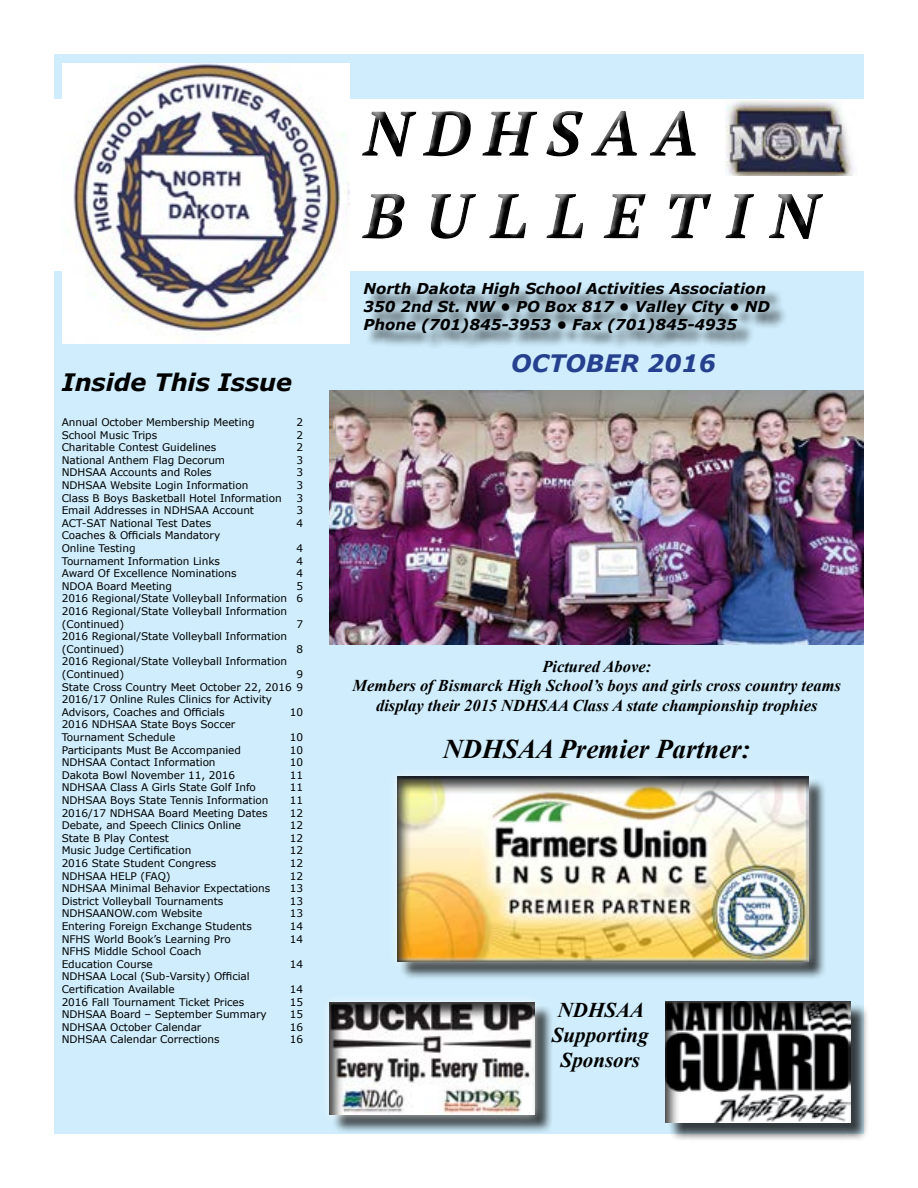
<style>
.page{position:relative;width:918px;height:1188px;background:#fff}
.page>*{position:absolute;margin:0;border:0;box-sizing:border-box;transform-origin:0 0}
.t1{font:italic 700 27px "Times New Roman";color:#000}
.t2{font:italic 700 24px "Verdana";letter-spacing:-.005em;color:#000}
.t3{font:italic 700 24px "Verdana";color:#25408f}
.t4{font:italic 700 21px/25.2px "Times New Roman";color:#000;text-align:center}
.t5{font:italic 700 16.5px/19.8px "Times New Roman";color:#000;text-align:center}
.t6{font:italic 700 15px/18px "Verdana";color:#000}
.t7{font:10.5px/12.6px "Verdana";letter-spacing:-.005em;color:#000}
</style>
<div class="page">
<div style="left:54px;top:54px;width:810px;height:45px;background:#cfedfc"></div>
<div style="left:54px;top:272px;width:810px;height:862px;background:#cfedfc"></div>
<img style="left:63px;top:63px;width:287px;height:281px">
<div style="left:348px;top:92px;width:490px;height:166px;background:#000;opacity:.5"></div>
<div style="left:351px;top:100px;width:481px;height:146px;background:#fff"></div>
<div style="left:353px;top:104px;width:481px;height:146px;background:#000;opacity:.75"></div>
<img style="left:726px;top:101px;width:128px;height:75px">
<div style="left:366px;top:285px;width:421px;height:66px;background:#000;opacity:.75"></div>
<img style="left:330px;top:390px;width:534px;height:254px">
<div style="left:384px;top:767px;width:438px;height:219px;background:#000;opacity:.75"></div>
<div style="left:669px;top:1004px;width:201px;height:138px;background:#000;opacity:.75"></div>
<div style="left:653px;top:992px;width:209px;height:132px;background:#000;opacity:.75"></div>
<div style="left:301px;top:960px;width:284px;height:190px;background:#000;opacity:.75"></div>
<h2 class="t2" style="left:62px;top:367px;width:232px">Inside This Issue</h2>
<p class="t7" style="left:62px;top:416px;width:194px">Annual October Membership Meeting</p>
<p class="t7" style="left:297px;top:416px;width:8px">2</p>
<p class="t7" style="left:62px;top:429px;width:97px">School Music Trips</p>
<p class="t7" style="left:297px;top:429px;width:8px">2</p>
<p class="t7" style="left:62px;top:441px;width:156px">Charitable Contest Guidelines</p>
<p class="t7" style="left:297px;top:441px;width:8px">2</p>
<p class="t7" style="left:62px;top:454px;width:165px">National Anthem Flag Decorum</p>
<p class="t7" style="left:297px;top:454px;width:8px">3</p>
<p class="t7" style="left:62px;top:466px;width:152px">NDHSAA Accounts and Roles</p>
<p class="t7" style="left:297px;top:466px;width:8px">3</p>
<p class="t7" style="left:62px;top:479px;width:188px">NDHSAA Website Login Information</p>
<p class="t7" style="left:297px;top:479px;width:8px">3</p>
<p class="t7" style="left:62px;top:492px;width:222px">Class B Boys Basketball Hotel Information</p>
<p class="t7" style="left:297px;top:492px;width:8px">3</p>
<p class="t7" style="left:62px;top:504px;width:194px">Email Addresses in NDHSAA Account</p>
<p class="t7" style="left:297px;top:504px;width:8px">3</p>
<p class="t7" style="left:62px;top:517px;width:151px">ACT-SAT National Test Dates</p>
<p class="t7" style="left:297px;top:517px;width:8px">4</p>
<p class="t7" style="left:62px;top:529px;width:160px">Coaches &amp; Officials Mandatory<br>Online Testing</p>
<p class="t7" style="left:297px;top:542px;width:8px">4</p>
<p class="t7" style="left:62px;top:555px;width:160px">Tournament Information Links</p>
<p class="t7" style="left:297px;top:555px;width:8px">4</p>
<p class="t7" style="left:62px;top:567px;width:176px">Award Of Excellence Nominations</p>
<p class="t7" style="left:297px;top:567px;width:8px">4</p>
<p class="t7" style="left:62px;top:580px;width:112px">NDOA Board Meeting</p>
<p class="t7" style="left:62px;top:580px;width:243px;text-indent:235px">5<br>2016 Regional/State Volleyball Information 6<br>2016 Regional/State Volleyball Information (Continued)</p>
<p class="t7" style="left:297px;top:618px;width:8px">7</p>
<p class="t7" style="left:62px;top:630px;width:227px">2016 Regional/State Volleyball Information (Continued)</p>
<p class="t7" style="left:297px;top:643px;width:8px">8</p>
<p class="t7" style="left:62px;top:655px;width:227px">2016 Regional/State Volleyball Information (Continued)</p>
<p class="t7" style="left:62px;top:668px;width:243px;text-indent:235px">9<br>State Cross Country Meet October 22, 2016 9<br>2016/17 Online Rules Clinics for Activity<br>Advisors, Coaches and Officials</p>
<p class="t7" style="left:290px;top:706px;width:15px">10</p>
<p class="t7" style="left:62px;top:718px;width:175px">2016 NDHSAA State Boys Soccer<br>Tournament Schedule</p>
<p class="t7" style="left:290px;top:731px;width:15px">10</p>
<p class="t7" style="left:62px;top:744px;width:181px">Participants Must Be Accompanied</p>
<p class="t7" style="left:290px;top:744px;width:15px">10</p>
<p class="t7" style="left:62px;top:756px;width:155px">NDHSAA Contact Information</p>
<p class="t7" style="left:290px;top:756px;width:15px">10</p>
<p class="t7" style="left:62px;top:769px;width:175px">Dakota Bowl November 11, 2016</p>
<p class="t7" style="left:290px;top:769px;width:15px">11</p>
<p class="t7" style="left:62px;top:781px;width:196px">NDHSAA Class A Girls State Golf Info</p>
<p class="t7" style="left:290px;top:781px;width:15px">11</p>
<p class="t7" style="left:62px;top:794px;width:208px">NDHSAA Boys State Tennis Information</p>
<p class="t7" style="left:290px;top:794px;width:15px">11</p>
<p class="t7" style="left:62px;top:807px;width:207px">2016/17 NDHSAA Board Meeting Dates</p>
<p class="t7" style="left:290px;top:807px;width:15px">12</p>
<p class="t7" style="left:62px;top:819px;width:181px">Debate, and Speech Clinics Online</p>
<p class="t7" style="left:290px;top:819px;width:15px">12</p>
<p class="t7" style="left:62px;top:832px;width:109px">State B Play Contest</p>
<p class="t7" style="left:290px;top:832px;width:15px">12</p>
<p class="t7" style="left:62px;top:844px;width:131px">Music Judge Certification</p>
<p class="t7" style="left:290px;top:844px;width:15px">12</p>
<p class="t7" style="left:62px;top:857px;width:156px">2016 State Student Congress</p>
<p class="t7" style="left:290px;top:857px;width:15px">12</p>
<p class="t7" style="left:62px;top:870px;width:111px">NDHSAA HELP (FAQ)</p>
<p class="t7" style="left:290px;top:870px;width:15px">12</p>
<p class="t7" style="left:62px;top:882px;width:210px">NDHSAA Minimal Behavior Expectations</p>
<p class="t7" style="left:290px;top:882px;width:15px">13</p>
<p class="t7" style="left:62px;top:895px;width:163px">District Volleyball Tournaments</p>
<p class="t7" style="left:290px;top:895px;width:15px">13</p>
<p class="t7" style="left:62px;top:907px;width:142px">NDHSAANOW.com Website</p>
<p class="t7" style="left:290px;top:907px;width:15px">13</p>
<p class="t7" style="left:62px;top:920px;width:192px">Entering Foreign Exchange Students</p>
<p class="t7" style="left:290px;top:920px;width:15px">14</p>
<p class="t7" style="left:62px;top:933px;width:171px">NFHS World Book’s Learning Pro</p>
<p class="t7" style="left:290px;top:933px;width:15px">14</p>
<p class="t7" style="left:62px;top:945px;width:141px">NFHS Middle School Coach<br>Education Course</p>
<p class="t7" style="left:290px;top:958px;width:15px">14</p>
<p class="t7" style="left:62px;top:970px;width:190px">NDHSAA Local (Sub-Varsity) Official<br>Certification Available</p>
<p class="t7" style="left:290px;top:983px;width:15px">14</p>
<p class="t7" style="left:62px;top:996px;width:184px">2016 Fall Tournament Ticket Prices</p>
<p class="t7" style="left:290px;top:996px;width:15px">15</p>
<p class="t7" style="left:62px;top:1008px;width:207px">NDHSAA Board – September Summary</p>
<p class="t7" style="left:290px;top:1008px;width:15px">15</p>
<p class="t7" style="left:62px;top:1021px;width:141px">NDHSAA October Calendar</p>
<p class="t7" style="left:290px;top:1021px;width:15px">16</p>
<p class="t7" style="left:62px;top:1033px;width:159px">NDHSAA Calendar Corrections</p>
<p class="t7" style="left:290px;top:1033px;width:15px">16</p>
<h3 class="t6" style="left:363px;top:280px;width:408px">North Dakota High School Activities Association<br>350 2nd St. NW • PO Box 817 • Valley City • ND<br>Phone (701)845-3953 • Fax (701)845-4935</h3>
<h2 class="t3" style="left:511px;top:348px;width:206px">OCTOBER 2016</h2>
<h3 class="t5" style="left:353px;top:656px;width:490px">Pictured Above:<br>Members of Bismarck High School’s boys and girls cross country teams display their 2015 NDHSAA Class A state championship trophies</h3>
<h1 class="t1" style="left:443px;top:730px;width:309px">NDHSAA Premier Partner:</h1>
<h3 class="t4" style="left:552px;top:996px;width:98px">NDHSAA<br>Supporting<br>Sponsors</h3>
</div>
